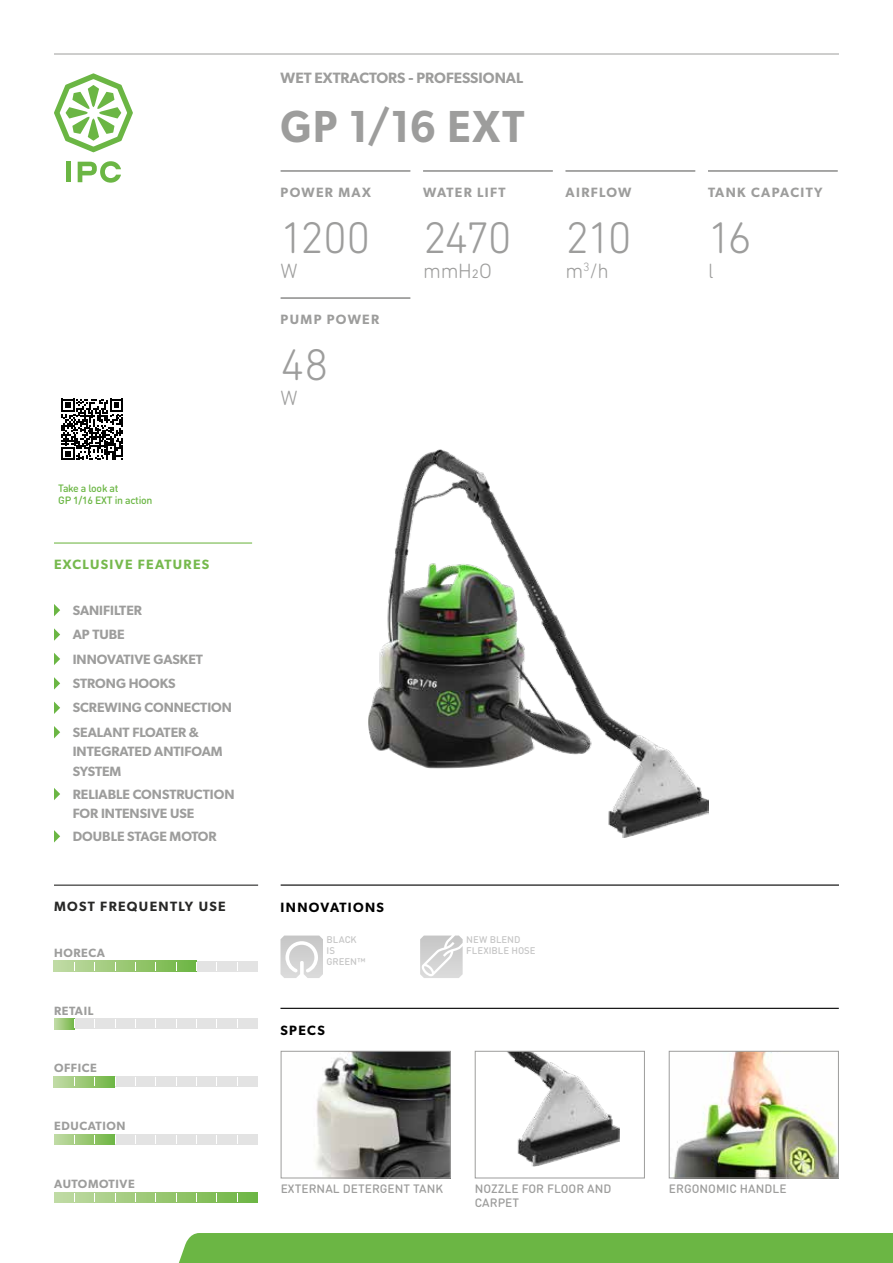
<style>
.page{position:relative;width:893px;height:1263px;background:#fff}
.page>*{position:absolute;margin:0;border:0;box-sizing:border-box;transform-origin:0 0}
.t1{font:300 45px "DIN Next Rounded LT Pro";letter-spacing:-.07em;color:#9d9d9c}
.t2{font:600 45px "Gibson";letter-spacing:.045em;color:#9d9d9c;scale:.93 1}
.t3{font:300 21px "DIN Next Rounded LT Pro";letter-spacing:-.005em;color:#9d9d9c}
.t4{font:600 15px "Gibson";color:#9d9d9c}
.t5{font:600 13.5px/24.5px "Gibson";color:#9d9d9c}
.t6{font:600 13.5px "Gibson";letter-spacing:.1em;color:#9d9d9c}
.t7{font:600 13.5px "Gibson";letter-spacing:.1em;color:#76b94d}
.t8{font:600 13.5px "Gibson";letter-spacing:.1em;color:#282827}
.t9{font:600 13.5px "Gibson";letter-spacing:.1em;color:#000}
.t10{font:500 12px "DIN Round Pro";letter-spacing:.005em;color:#9d9d9c}
.t11{font:600 12px "Gibson";letter-spacing:.05em;color:#9d9d9c}
.t12{font:500 10.5px/12.6px "DIN Round Pro";letter-spacing:-.025em;color:#6bb644}
.t13{font:500 9.6px/11.2px "DIN Round Pro";letter-spacing:-.005em;color:#c6c6c6}
</style>
<div class="page">
<hr style="left:54px;top:54px;width:785px;height:1px;background:#9d9d9c">
<div style="left:66px;top:162px;width:5px;height:20px;background:#6bb644"></div>
<svg style="left:78px;top:161px;width:43px;height:22px"></svg>
<svg style="left:54px;top:73px;width:79px;height:79px"></svg>
<div style="left:179px;top:1233px;width:714px;height:30px;background:#6bb644"></div>
<img style="left:316px;top:1053px;width:133px;height:123px">
<div style="left:281px;top:1051px;width:170px;height:127px;border:1px solid #9d9d9c"></div>
<img style="left:508px;top:1053px;width:112px;height:113px">
<div style="left:475px;top:1051px;width:170px;height:127px;border:1px solid #9d9d9c"></div>
<hr style="left:281px;top:170px;width:129px;height:1px;background:#9d9d9c">
<hr style="left:423px;top:170px;width:130px;height:1px;background:#9d9d9c">
<hr style="left:566px;top:170px;width:129px;height:1px;background:#9d9d9c">
<hr style="left:708px;top:170px;width:130px;height:1px;background:#9d9d9c">
<hr style="left:281px;top:171px;width:129px;height:1px;background:#9d9d9c">
<hr style="left:423px;top:171px;width:130px;height:1px;background:#9d9d9c">
<hr style="left:566px;top:171px;width:129px;height:1px;background:#9d9d9c">
<hr style="left:708px;top:171px;width:130px;height:1px;background:#9d9d9c">
<hr style="left:281px;top:297px;width:129px;height:1px;background:#9d9d9c">
<hr style="left:281px;top:298px;width:129px;height:1px;background:#9d9d9c">
<hr style="left:281px;top:884px;width:558px;height:2px;background:#000">
<hr style="left:280px;top:1008px;width:559px;height:1px;background:#000">
<hr style="left:54px;top:542px;width:198px;height:2px;background:#76b94d">
<svg style="left:54px;top:604px;width:6px;height:12px"></svg>
<svg style="left:54px;top:628px;width:6px;height:13px"></svg>
<svg style="left:54px;top:653px;width:6px;height:12px"></svg>
<svg style="left:54px;top:677px;width:6px;height:12px"></svg>
<svg style="left:54px;top:701px;width:6px;height:13px"></svg>
<svg style="left:54px;top:726px;width:6px;height:12px"></svg>
<svg style="left:54px;top:788px;width:6px;height:12px"></svg>
<svg style="left:54px;top:830px;width:6px;height:12px"></svg>
<img style="left:673px;top:1053px;width:164px;height:123px">
<div style="left:669px;top:1051px;width:170px;height:127px;border:1px solid #9d9d9c"></div>
<svg style="left:280px;top:935px;width:43px;height:43px"></svg>
<hr style="left:54px;top:884px;width:204px;height:2px;background:#282827">
<div style="left:54px;top:961px;width:204px;height:10px;background:#e3e3e3"></div>
<svg style="left:54px;top:961px;width:142px;height:10px"></svg>
<div style="left:54px;top:1019px;width:204px;height:10px;background:#e3e3e3"></div>
<svg style="left:54px;top:1019px;width:20px;height:10px"></svg>
<div style="left:54px;top:1076px;width:204px;height:11px;background:#e3e3e3"></div>
<svg style="left:54px;top:1076px;width:61px;height:11px"></svg>
<div style="left:54px;top:1134px;width:204px;height:11px;background:#e3e3e3"></div>
<svg style="left:54px;top:1134px;width:61px;height:11px"></svg>
<svg style="left:54px;top:1192px;width:204px;height:11px;background:#9cca78"></svg>
<img style="left:368px;top:450px;width:341px;height:388px">
<svg style="left:420px;top:935px;width:43px;height:43px"></svg>
<svg style="left:61px;top:399px;width:62px;height:61px"></svg>
<p class="t12" style="left:58px;top:481px;width:96px">Take a look at<br>GP 1/16 EXT in action</p>
<p class="t7" style="left:54px;top:556px;width:157px">EXCLUSIVE FEATURES</p>
<p class="t5" style="left:73px;top:597px;width:161px">SANIFILTER<br>AP TUBE<br>INNOVATIVE GASKET<br>STRONG HOOKS<br>SCREWING CONNECTION<br>SEALANT FLOATER &amp;</p>
<p class="t5" style="left:73px;top:741px;width:151px;line-height:19.5px">INTEGRATED ANTIFOAM<br>SYSTEM</p>
<p class="t5" style="left:73px;top:784px;width:163px;line-height:19.5px">RELIABLE CONSTRUCTION<br>FOR INTENSIVE USE</p>
<p class="t5" style="left:73px;top:824px;width:145px">DOUBLE STAGE MOTOR</p>
<p class="t8" style="left:54px;top:898px;width:173px">MOST FREQUENTLY USE</p>
<p class="t11" style="left:54px;top:945px;width:53px">HORECA</p>
<p class="t11" style="left:54px;top:1003px;width:41px">RETAIL</p>
<p class="t11" style="left:54px;top:1061px;width:44px">OFFICE</p>
<p class="t11" style="left:54px;top:1119px;width:73px">EDUCATION</p>
<p class="t11" style="left:54px;top:1177px;width:82px">AUTOMOTIVE</p>
<p class="t4" style="left:281px;top:69px;width:244px">WET EXTRACTORS - PROFESSIONAL</p>
<h1 class="t2" style="left:281px;top:100px;width:264px">GP 1/16 EXT</h1>
<p class="t6" style="left:281px;top:185px;width:92px">POWER MAX</p>
<p class="t6" style="left:423px;top:185px;width:84px">WATER LIFT</p>
<p class="t6" style="left:566px;top:185px;width:67px">AIRFLOW</p>
<p class="t6" style="left:708px;top:185px;width:116px">TANK CAPACITY</p>
<h1 class="t1" style="left:281px;top:212px;width:91px">1200</h1>
<h2 class="t3" style="left:281px;top:259px;width:19px">W</h2>
<h1 class="t1" style="left:423px;top:212px;width:90px">2470</h1>
<h2 class="t3" style="left:423px;top:259px;width:70px">mmH2O</h2>
<h1 class="t1" style="left:566px;top:212px;width:68px">210</h1>
<h2 class="t3" style="left:566px;top:259px;width:45px">m<sup>3</sup>/h</h2>
<h1 class="t1" style="left:708px;top:212px;width:45px">16</h1>
<h2 class="t3" style="left:708px;top:259px;width:7px">l</h2>
<p class="t6" style="left:281px;top:312px;width:100px">PUMP POWER</p>
<h1 class="t1" style="left:281px;top:339px;width:49px">48</h1>
<h2 class="t3" style="left:281px;top:386px;width:19px">W</h2>
<p class="t9" style="left:281px;top:899px;width:105px">INNOVATIONS</p>
<p class="t13" style="left:327px;top:933px;width:41px">BLACK<br>IS<br>GREEN™</p>
<p class="t9" style="left:280px;top:1022px;width:46px">SPECS</p>
<p class="t13" style="left:466px;top:933px;width:71px">NEW BLEND<br>FLEXIBLE HOSE</p>
<p class="t10" style="left:281px;top:1181px;width:164px">EXTERNAL DETERGENT TANK</p>
<p class="t10" style="left:475px;top:1181px;width:138px">NOZZLE FOR FLOOR AND</p>
<p class="t10" style="left:669px;top:1181px;width:119px">ERGONOMIC HANDLE</p>
<p class="t10" style="left:475px;top:1194px;width:46px">CARPET</p>
</div>
